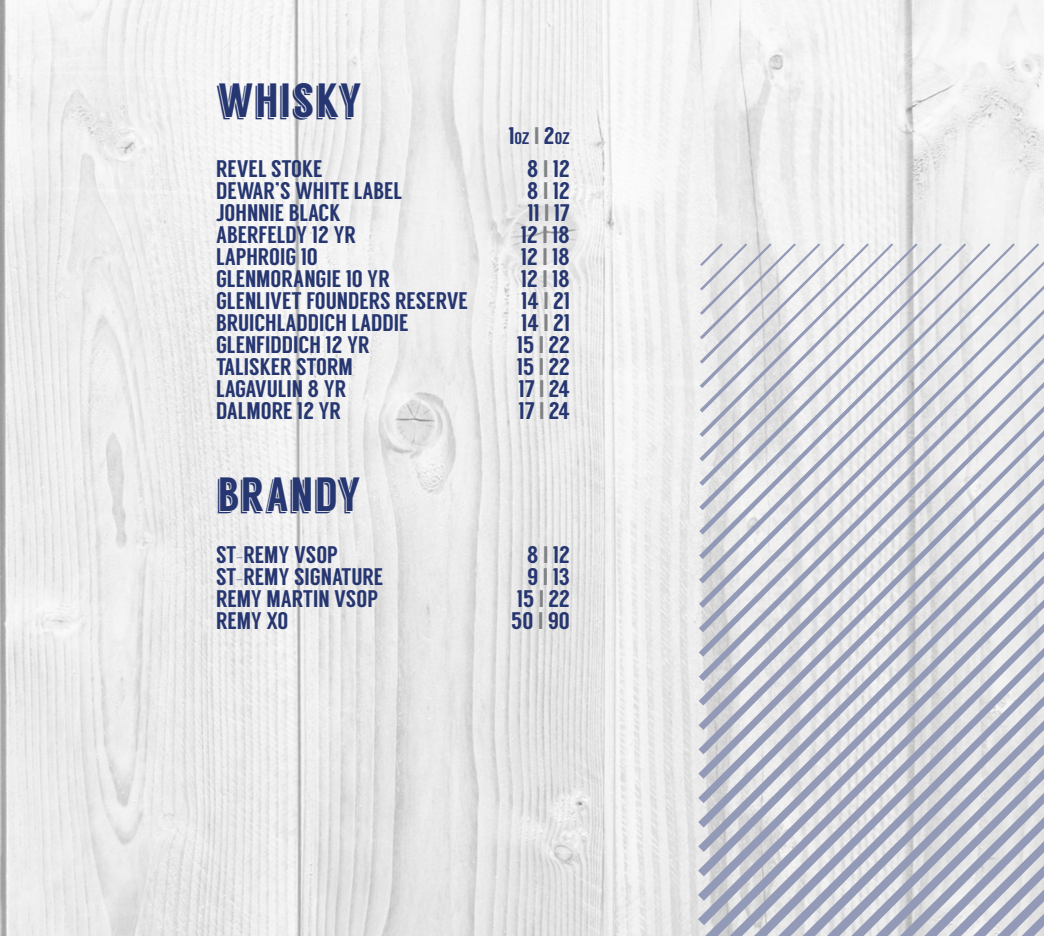
<style>
.page{position:relative;width:1044px;height:936px;background:#fff}
.page>*{position:absolute;margin:0;border:0;box-sizing:border-box;transform-origin:0 0}
.t1{font:48px "Langdon";letter-spacing:.01em;color:#263670}
.Heading{font:24px "Langdon";color:#263670}
.Heading-2{font:16.8px "Langdon";color:#263670}
.s1{font-size:24px}
.s2{font-size:24px;color:#808285}
.s3{color:#808285}
</style>
<div class="page">
<img style="left:0;top:0;width:1044px;height:936px">
<svg style="left:705px;top:925px;width:339px;height:11px;background:#babdcd"></svg>
<svg style="left:698px;top:901px;width:346px;height:24px;background:#bbbfce"></svg>
<svg style="left:698px;top:876px;width:346px;height:25px;background:#bdc0ce"></svg>
<svg style="left:698px;top:852px;width:346px;height:24px;background:#bdc0ce"></svg>
<svg style="left:698px;top:828px;width:346px;height:24px;background:#bec1ce"></svg>
<svg style="left:698px;top:803px;width:346px;height:25px;background:#bfc2d0"></svg>
<svg style="left:698px;top:779px;width:346px;height:24px;background:#c1c4d1"></svg>
<svg style="left:698px;top:754px;width:346px;height:25px;background:#c2c5d1"></svg>
<svg style="left:698px;top:406px;width:346px;height:348px;background:#c5c8d3"></svg>
<svg style="left:699px;top:706px;width:345px;height:24px;background:#c4c7d3"></svg>
<svg style="left:699px;top:681px;width:345px;height:25px;background:#c6c8d4"></svg>
<svg style="left:699px;top:657px;width:345px;height:24px;background:#c8cad5"></svg>
<svg style="left:699px;top:632px;width:345px;height:25px;background:#c8cbd5"></svg>
<svg style="left:699px;top:608px;width:345px;height:24px;background:#c9ccd6"></svg>
<svg style="left:699px;top:261px;width:345px;height:347px;background:#cdcfd8"></svg>
<svg style="left:699px;top:243px;width:340px;height:340px;background:#d2d4dc"></svg>
<svg style="left:699px;top:243px;width:316px;height:316px;fill:#eaeaea"></svg>
<svg style="left:699px;top:243px;width:292px;height:292px;fill:#e8e8e8"></svg>
<svg style="left:699px;top:243px;width:267px;height:267px;background:#d5d7de"></svg>
<svg style="left:699px;top:243px;width:243px;height:243px;background:#d6d7de"></svg>
<svg style="left:700px;top:243px;width:218px;height:218px"></svg>
<svg style="left:700px;top:243px;width:193px;height:194px"></svg>
<p class="t1" style="left:216px;top:72px;width:147px">WHISKY</p>
<p class="Heading-2" style="left:508px;top:128px;width:63px"><span class="s1">1</span>OZ <span class="s2">I</span> <span class="s1">2</span>OZ</p>
<p class="Heading" style="left:216px;top:155px;width:108px">REVEL STOKE</p>
<p class="Heading" style="left:527px;top:155px;width:45px">8 <span class="s3">I</span> 12</p>
<p class="Heading" style="left:216px;top:177px;width:188px">DEWAR’S WHITE LABEL</p>
<p class="Heading" style="left:527px;top:177px;width:45px">8 <span class="s3">I</span> 12</p>
<p class="Heading" style="left:216px;top:199px;width:126px">JOHNNIE BLACK</p>
<p class="Heading" style="left:527px;top:199px;width:44px">11 <span class="s3">I</span> 17</p>
<p class="Heading" style="left:216px;top:221px;width:141px">ABERFELDY 12 YR</p>
<p class="Heading" style="left:521px;top:221px;width:51px">12 <span class="s3">I</span> 18</p>
<p class="Heading" style="left:216px;top:243px;width:103px">LAPHROIG 10</p>
<p class="Heading" style="left:521px;top:243px;width:51px">12 <span class="s3">I</span> 18</p>
<p class="Heading" style="left:216px;top:265px;width:175px">GLENMORANGIE 10 YR</p>
<p class="Heading" style="left:521px;top:265px;width:51px">12 <span class="s3">I</span> 18</p>
<p class="Heading" style="left:216px;top:287px;width:253px">GLENLIVET FOUNDERS RESERVE</p>
<p class="Heading" style="left:521px;top:287px;width:50px">14 <span class="s3">I</span> 21</p>
<p class="Heading" style="left:216px;top:309px;width:194px">BRUICHLADDICH LADDIE</p>
<p class="Heading" style="left:521px;top:309px;width:50px">14 <span class="s3">I</span> 21</p>
<p class="Heading" style="left:216px;top:331px;width:155px">GLENFIDDICH 12 YR</p>
<p class="Heading" style="left:517px;top:331px;width:55px">15 <span class="s3">I</span> 22</p>
<p class="Heading" style="left:216px;top:353px;width:138px">TALISKER STORM</p>
<p class="Heading" style="left:517px;top:353px;width:55px">15 <span class="s3">I</span> 22</p>
<p class="Heading" style="left:216px;top:375px;width:132px">LAGAVULIN 8 YR</p>
<p class="Heading" style="left:519px;top:375px;width:53px">17 <span class="s3">I</span> 24</p>
<p class="Heading" style="left:216px;top:397px;width:127px">DALMORE 12 YR</p>
<p class="Heading" style="left:519px;top:397px;width:53px">17 <span class="s3">I</span> 24</p>
<p class="t1" style="left:216px;top:467px;width:146px">BRANDY</p>
<p class="Heading" style="left:216px;top:541px;width:123px">ST-REMY VSOP</p>
<p class="Heading" style="left:527px;top:541px;width:45px">8 <span class="s3">I</span> 12</p>
<p class="Heading" style="left:216px;top:563px;width:169px">ST-REMY SIGNATURE</p>
<p class="Heading" style="left:527px;top:563px;width:44px">9 <span class="s3">I</span> 13</p>
<p class="Heading" style="left:216px;top:585px;width:164px">REMY MARTIN VSOP</p>
<p class="Heading" style="left:517px;top:585px;width:55px">15 <span class="s3">I</span> 22</p>
<p class="Heading" style="left:216px;top:607px;width:74px">REMY XO</p>
<p class="Heading" style="left:511px;top:607px;width:60px">50 <span class="s3">I</span> 90</p>
</div>
